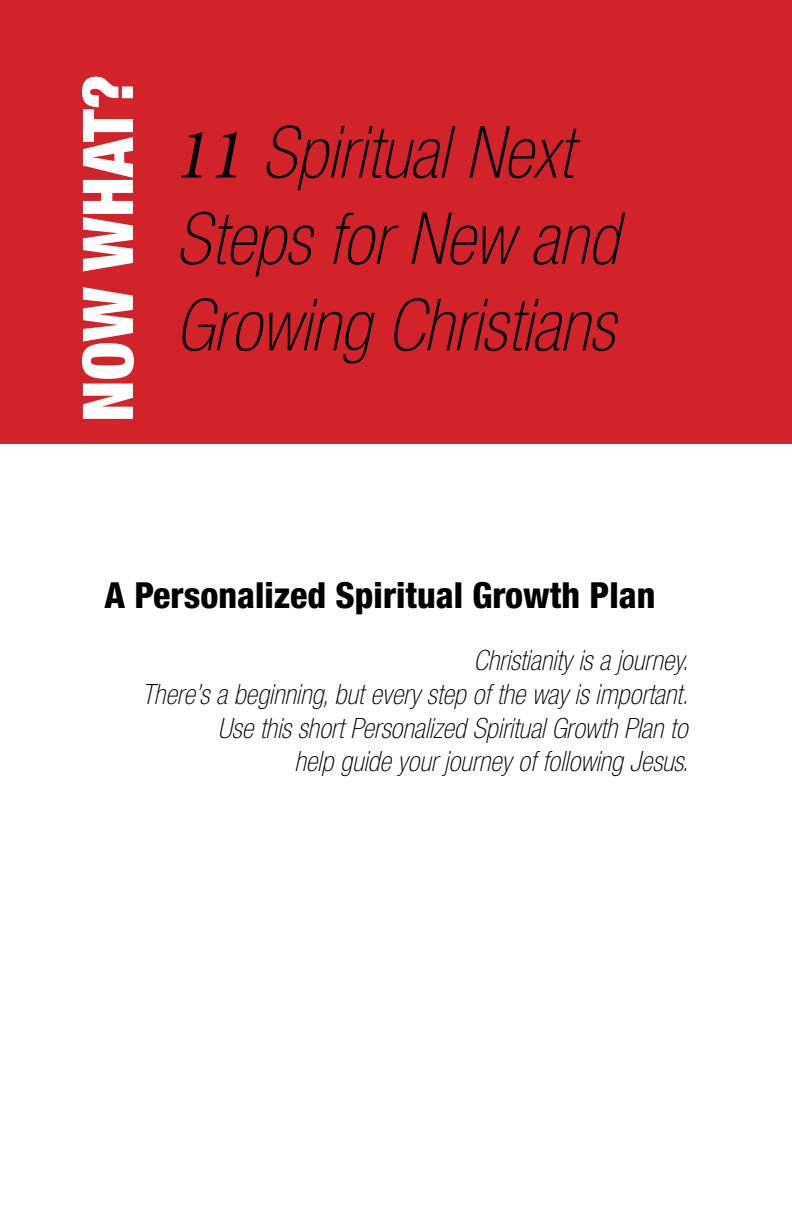
<style>
.page{position:relative;width:792px;height:1224px;background:#fff}
.page>*{position:absolute;margin:0;border:0;box-sizing:border-box;transform-origin:0 0}
.t1{font:italic 100 condensed 72px/86.4px "Helvetica Neue";color:#000}
.t2{font:900 condensed 70px "Helvetica Neue";color:#fff}
.t3{font:800 condensed 36px "Helvetica Neue";color:#000}
.t4{font:italic 100 condensed 28px/33.6px "Helvetica Neue";color:#000;text-align:right}
.s1{font-family:"Minion Pro";font-weight:400;font-stretch:normal}
</style>
<div class="page">
<div style="left:0;top:0;width:792px;height:444px;background:#d2232a"></div>
<h2 class="t2" style="left:65px;top:422px;width:349px;rotate:-90deg">Now What?</h2>
<h1 class="t1" style="left:176px;top:108px;width:444px"><span class="s1">11</span> Spiritual Next<br>Steps for New and<br>Growing Christians</h1>
<p class="t3" style="left:104px;top:573px;width:553px">A Personalized Spiritual Growth Plan</p>
<p class="t4" style="left:142px;top:644px;width:548px">Christianity is a journey.<br>There’s a beginning, but every step of the way is important.<br>Use this short Personalized Spiritual Growth Plan to<br>help guide your journey of following Jesus.</p>
</div>
